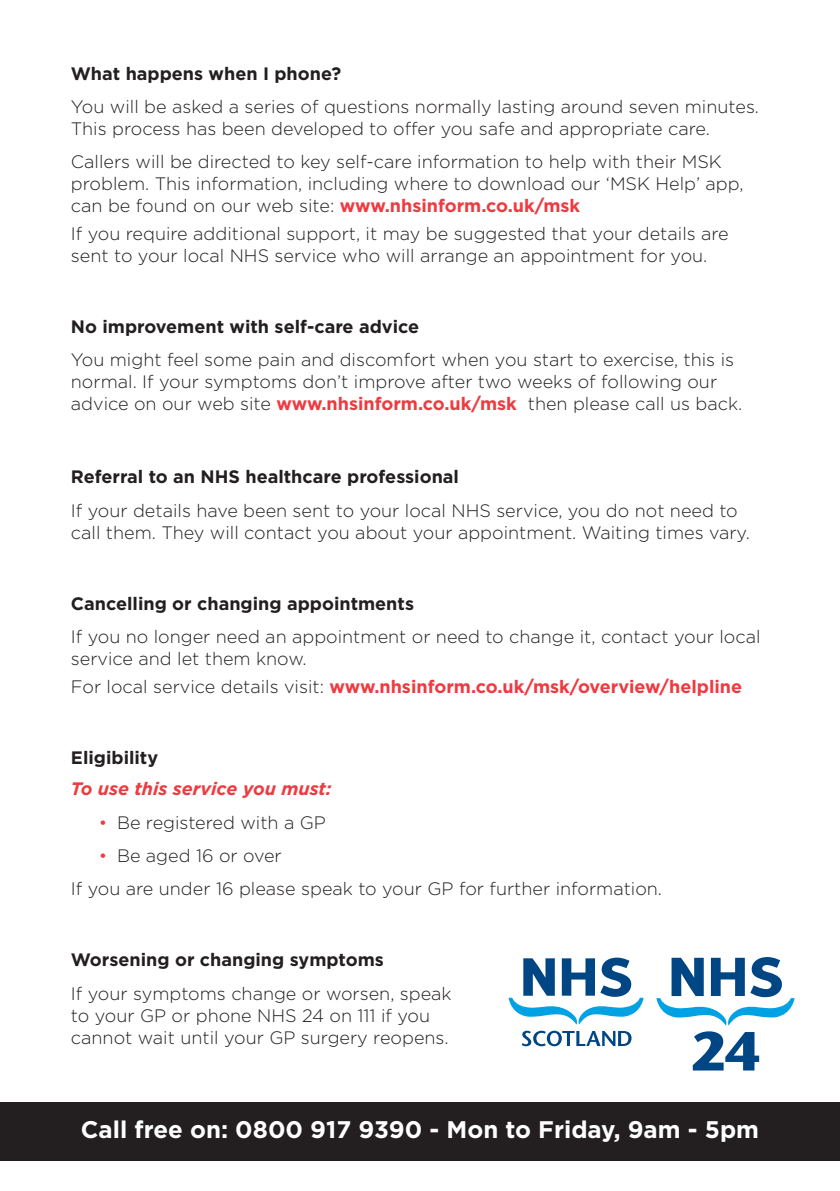
<style>
.page{position:relative;width:840px;height:1191px;background:#fff}
.page>*{position:absolute;margin:0;border:0;box-sizing:border-box;transform-origin:0 0}
.t1{font:700 24px "Gotham";color:#fff}
.t2{font:300 18px/22px "Gotham";color:#231f20}
.t3{font:700 18px "Gotham";color:#231f20}
.t4{font:700 18px "Gotham";color:#ee3a41}
.t5{font:italic 700 18px "Gotham";color:#ee3a41}
.s1{font-weight:700;color:#ee3a41}
.s2{font-weight:300;color:#231f20}
.s3{color:#ee3a41}
</style>
<div class="page">
<svg style="left:656px;top:957px;width:138px;height:68px"></svg>
<svg style="left:692px;top:1031px;width:66px;height:39px"></svg>
<svg style="left:521px;top:1030px;width:110px;height:16px"></svg>
<svg style="left:508px;top:957px;width:135px;height:67px"></svg>
<div style="left:0;top:1101px;width:839px;height:59px;background:#231f20"></div>
<p class="t3" style="left:71px;top:62px;width:271px">What happens when I phone?</p>
<p class="t2" style="left:71px;top:95px;width:689px">You will be asked a series of questions normally lasting around seven minutes.<br>This process has been developed to offer you safe and appropriate care.</p>
<p class="t2" style="left:71px;top:151px;width:674px">Callers will be directed to key self-care information to help with their MSK problem. This information, including where to download our ‘MSK Help’ app, can be found on our web site: <span class="s1">www.nhsinform.co.uk/msk</span></p>
<p class="t2" style="left:71px;top:222px;width:659px">If you require additional support, it may be suggested that your details are sent to your local NHS service who will arrange an appointment for you.</p>
<p class="t3" style="left:71px;top:316px;width:349px">No improvement with self-care advice</p>
<p class="t2" style="left:71px;top:349px;width:672px">You might feel some pain and discomfort when you start to exercise, this is normal. If your symptoms don’t improve after two weeks of following our advice on our web site <span class="s1">www.nhsinform.co.uk/msk</span> then please call us back.</p>
<p class="t3" style="left:71px;top:466px;width:389px">Referral to an NHS healthcare professional</p>
<p class="t2" style="left:71px;top:499px;width:680px">If your details have been sent to your local NHS service, you do not need to call them. They will contact you about your appointment. Waiting times vary.</p>
<p class="t3" style="left:71px;top:592px;width:344px">Cancelling or changing appointments</p>
<p class="t2" style="left:71px;top:626px;width:690px">If you no longer need an appointment or need to change it, contact your local service and let them know.</p>
<p class="t4" style="left:71px;top:675px;width:672px"><span class="s2">For local service details visit:</span> www.nhsinform.co.uk/msk/overview/helpline</p>
<p class="t3" style="left:71px;top:746px;width:89px">Eligibility</p>
<p class="t5" style="left:71px;top:778px;width:262px">To use this service you must:</p>
<p class="t2" style="left:99px;top:811px;width:228px"><span class="s3">•</span> Be registered with a GP</p>
<p class="t2" style="left:71px;top:839px;width:592px;line-height:33.4px;text-indent:28px"><span class="s3">•</span> Be aged 16 or over<br>If you are under 16 please speak to your GP for further information.</p>
<p class="t3" style="left:71px;top:949px;width:314px">Worsening or changing symptoms</p>
<p class="t2" style="left:71px;top:982px;width:382px">If your symptoms change or worsen, speak to your GP or phone NHS 24 on 111 if you cannot wait until your GP surgery reopens.</p>
<h1 class="t1" style="left:81px;top:1114px;width:679px">Call free on: 0800 917 9390 - Mon to Friday, 9am - 5pm</h1>
</div>
